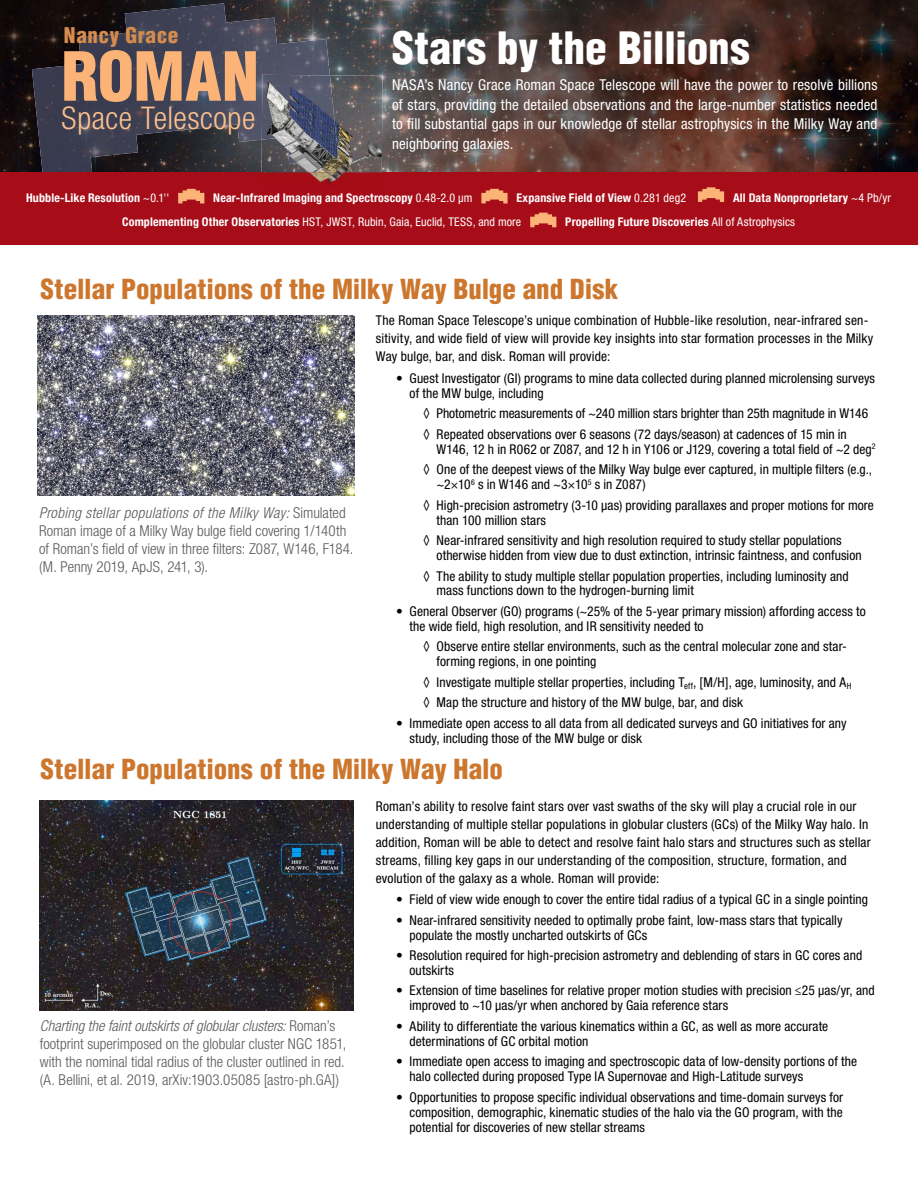
<style>
.page{position:relative;width:918px;height:1188px;background:#fff}
.page>*{position:absolute;margin:0;border:0;box-sizing:border-box;transform-origin:0 0}
.t1{font:900 condensed 66px "Helvetica LT Std";letter-spacing:-.005em;color:#fbb377}
.t2{font:900 condensed 43.5px "Helvetica LT Std";color:#fff}
.t3{font:300 condensed 31.35px "Helvetica Neue LT Std";letter-spacing:.015em;color:#fcc18e}
.t4{font:900 condensed 27px "Helvetica LT Std";color:#cd762d}
.t5{font:900 condensed 21.15px "Helvetica LT Std";letter-spacing:.03em;color:#d58c4e}
.t6{font:300 condensed 15px/18px "Helvetica Neue LT Std";color:#58595b}
.t7{font:condensed 15px/19.5px "Helvetica Neue LT Std";letter-spacing:.01em;color:#fff;text-align:justify}
.t8{font:condensed 13.5px/15px "Helvetica Neue LT Std";letter-spacing:.005em;color:#000}
.t9{font:700 condensed 12px "Helvetica Neue LT Std";letter-spacing:.015em;color:#fff}
.t10{font:condensed 12px "Helvetica Neue LT Std";letter-spacing:.01em;color:#fff}
.s1{font-weight:400}
.s2{font-weight:700}
.s3{font-style:italic}
</style>
<div class="page">
<img style="left:0;top:0;width:918px;height:173px">
<img style="left:32px;top:3px;width:298px;height:170px">
<div style="left:0;top:173px;width:918px;height:72px;background:#a70d18"></div>
<img style="left:261px;top:75px;width:122px;height:109px">
<img style="left:262px;top:75px;width:76px;height:89px">
<img style="left:38px;top:316px;width:316px;height:180px">
<img style="left:40px;top:801px;width:314px;height:210px">
<svg style="left:178px;top:189px;width:26px;height:14px"></svg>
<svg style="left:481px;top:189px;width:27px;height:14px"></svg>
<svg style="left:698px;top:187px;width:26px;height:15px"></svg>
<svg style="left:530px;top:213px;width:26px;height:14px"></svg>
<h3 class="t5" style="left:64px;top:22px;width:116px">Nancy Grace</h3>
<h1 class="t1" style="left:62px;top:35px;width:199px">ROMAN</h1>
<h3 class="t3" style="left:62px;top:100px;width:195px">Space Telescope</h3>
<h2 class="t2" style="left:392px;top:21px;width:359px">Stars by the Billions</h2>
<p class="t7" style="left:392px;top:75px;width:487px">NASA’s Nancy Grace Roman Space Telescope will have the power to resolve billions of stars, providing the detailed observations and the large-number statistics needed to fill substantial gaps in our knowledge of stellar astrophysics in the Milky Way and neighboring galaxies.</p>
<p class="t9" style="left:26px;top:190px;width:145px">Hubble-Like Resolution <span class="s1">~0.1''</span></p>
<p class="t9" style="left:213px;top:190px;width:261px">Near-Infrared Imaging and Spectroscopy <span class="s1">0.48-2.0 µm</span></p>
<p class="t9" style="left:516px;top:190px;width:171px">Expansive Field of View <span class="s1">0.281 deg2</span></p>
<p class="t9" style="left:733px;top:190px;width:160px">All Data Nonproprietary <span class="s1">~4 Pb/yr</span></p>
<p class="t10" style="left:122px;top:215px;width:401px"><span class="s2">Complementing Other Observatories</span> HST, JWST, Rubin, Gaia, Euclid, TESS, and more</p>
<p class="t9" style="left:565px;top:214px;width:231px">Propelling Future Discoveries <span class="s1">All of Astrophysics</span></p>
<h3 class="t4" style="left:41px;top:272px;width:579px">Stellar Populations of the Milky Way Bulge and Disk</h3>
<p class="t6" style="left:39px;top:503px;width:316px"><span class="s3">Probing stellar populations of the Milky Way:</span> Simulated Roman image of a Milky Way bulge field covering 1/140th of Roman’s field of view in three filters: Z087, W146, F184. (M. Penny 2019, ApJS, 241, 3).</p>
<p class="t8" style="left:376px;top:311px;width:499px;line-height:18px">The Roman Space Telescope’s unique combination of Hubble-like resolution, near-infrared sen&shy;sitivity, and wide field of view will provide key insights into star formation processes in the Milky<br>Way bulge, bar, and disk. Roman will provide:</p>
<p class="t8" style="left:410px;top:371px;width:467px;text-indent:-14px">• Guest Investigator (GI) programs to mine data collected during planned microlensing surveys of the MW bulge, including</p>
<p class="t8" style="left:423px;top:403px;width:447px;line-height:20.4px">◊ Photometric measurements of ~240 million stars brighter than 25th magnitude in W146 ◊ Repeated observations over 6 seasons (72 days/season) at cadences of 15 min in</p>
<p class="t8" style="left:423px;top:439px;width:454px;line-height:20.4px;text-align:right">W146, 12 h in R062 or Z087, and 12 h in Y106 or J129, covering a total field of ~2 deg<sup>2<br></sup>◊ One of the deepest views of the Milky Way bulge ever captured, in multiple filters (e.g.,</p>
<p class="t8" style="left:423px;top:474px;width:452px;line-height:20.4px;text-indent:13px">~2×10<sup>6</sup> s in W146 and ~3×10<sup>5</sup> s in Z087)<br>◊ High-precision astrometry (3-10 µas) providing parallaxes and proper motions for more</p>
<p class="t8" style="left:423px;top:510px;width:420px;line-height:20.4px;text-indent:14px">than 100 million stars<br>◊ Near-infrared sensitivity and high resolution required to study stellar populations</p>
<p class="t8" style="left:423px;top:545px;width:440px;line-height:20.4px;text-indent:14px">otherwise hidden from view due to dust extinction, intrinsic faintness, and confusion ◊ The ability to study multiple stellar population properties, including luminosity and</p>
<p class="t8" style="left:437px;top:583px;width:259px">mass functions down to the hydrogen-burning limit</p>
<p class="t8" style="left:410px;top:604px;width:458px;text-indent:-14px">• General Observer (GO) programs (~25% of the 5-year primary mission) affording access to the wide field, high resolution, and IR sensitivity needed to</p>
<p class="t8" style="left:437px;top:639px;width:412px;text-indent:-14px">◊ Observe entire stellar environments, such as the central molecular zone and star&shy;forming regions, in one pointing</p>
<p class="t8" style="left:423px;top:672px;width:430px;line-height:20.4px">◊ Investigate multiple stellar properties, including T<sub>eff</sub>, [M/H], age, luminosity, and A<sub>H </sub>◊ Map the structure and history of the MW bulge, bar, and disk</p>
<p class="t8" style="left:410px;top:715px;width:439px;text-indent:-14px">• Immediate open access to all data from all dedicated surveys and GO initiatives for any study, including those of the MW bulge or disk</p>
<h3 class="t4" style="left:41px;top:752px;width:464px">Stellar Populations of the Milky Way Halo</h3>
<p class="t6" style="left:40px;top:1017px;width:308px"><span class="s3">Charting the faint outskirts of globular clusters:</span> Roman’s footprint superimposed on the globular cluster NGC 1851, with the nominal tidal radius of the cluster outlined in red. (A. Bellini, et al. 2019, arXiv:1903.05085 [astro-ph.GA])</p>
<p class="t8" style="left:376px;top:797px;width:497px;line-height:18px">Roman’s ability to resolve faint stars over vast swaths of the sky will play a crucial role in our understanding of multiple stellar populations in globular clusters (GCs) of the Milky Way halo. In addition, Roman will be able to detect and resolve faint halo stars and structures such as stellar streams, filling key gaps in our understanding of the composition, structure, formation, and evolution of the galaxy as a whole. Roman will provide:</p>
<p class="t8" style="left:396px;top:892px;width:473px">• Field of view wide enough to cover the entire tidal radius of a typical GC in a single pointing</p>
<p class="t8" style="left:410px;top:912px;width:434px;text-indent:-14px">• Near-infrared sensitivity needed to optimally probe faint, low-mass stars that typically populate the mostly uncharted outskirts of GCs</p>
<p class="t8" style="left:410px;top:948px;width:454px;text-indent:-14px">• Resolution required for high-precision astrometry and deblending of stars in GC cores and outskirts</p>
<p class="t8" style="left:410px;top:983px;width:467px;text-indent:-14px">• Extension of time baselines for relative proper motion studies with precision ≤25 µas/yr, and improved to ~10 µas/yr when anchored by Gaia reference stars</p>
<p class="t8" style="left:410px;top:1018px;width:420px;text-indent:-14px">• Ability to differentiate the various kinematics within a GC, as well as more accurate determinations of GC orbital motion</p>
<p class="t8" style="left:410px;top:1054px;width:449px;text-indent:-14px">• Immediate open access to imaging and spectroscopic data of low-density portions of the halo collected during proposed Type IA Supernovae and High-Latitude surveys</p>
<p class="t8" style="left:410px;top:1089px;width:435px;text-align:justify;text-indent:-14px">• Opportunities to propose specific individual observations and time-domain surveys for composition, demographic, kinematic studies of the halo via the GO program, with the potential for discoveries of new stellar streams</p>
</div>
